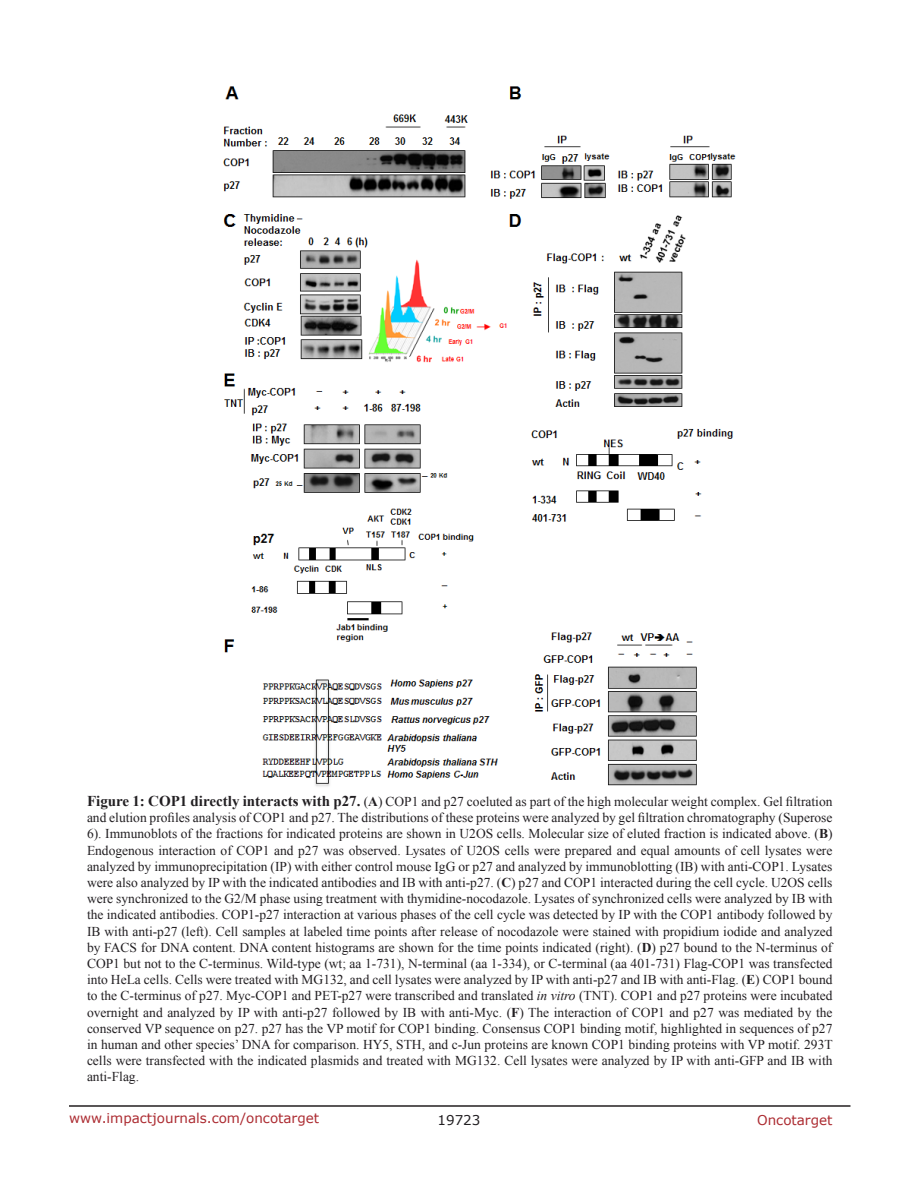
<style>
.page{position:relative;width:918px;height:1188px;background:#fff}
.page>*{position:absolute;margin:0;border:0;box-sizing:border-box;transform-origin:0 0}
.FigureText{font:13.5px/16.2px "Times New Roman";color:#221f22;text-align:justify}
.t1{font:13.5px "Verdana";color:#ac2b31}
.t2{font:13.5px "Verdana";color:#221f22}
.s1{font-weight:700;font-size:15px}
.s2{font-weight:700}
.s3{font-style:italic}
</style>
<div class="page">
<hr style="left:69px;top:1105px;width:781px;height:2px;background:#231f20">
<img style="left:223px;top:86px;width:513px;height:701px">
<p class="FigureText" style="left:87px;top:793px;width:747px"><span class="s1">Figure 1: COP1 directly interacts with p27.</span> (<span class="s2">A</span>) COP1 and p27 coeluted as part of the high molecular weight complex. Gel filtration and elution profiles analysis of COP1 and p27. The distributions of these proteins were analyzed by gel filtration chromatography (Superose 6). Immunoblots of the fractions for indicated proteins are shown in U2OS cells. Molecular size of eluted fraction is indicated above. (<span class="s2">B</span>)<br>Endogenous interaction of COP1 and p27 was observed. Lysates of U2OS cells were prepared and equal amounts of cell lysates were analyzed by immunoprecipitation (IP) with either control mouse IgG or p27 and analyzed by immunoblotting (IB) with anti-COP1. Lysates were also analyzed by IP with the indicated antibodies and IB with anti-p27. (<span class="s2">C</span>) p27 and COP1 interacted during the cell cycle. U2OS cells were synchronized to the G2/M phase using treatment with thymidine-nocodazole. Lysates of synchronized cells were analyzed by IB with the indicated antibodies. COP1-p27 interaction at various phases of the cell cycle was detected by IP with the COP1 antibody followed by IB with anti-p27 (left). Cell samples at labeled time points after release of nocodazole were stained with propidium iodide and analyzed by FACS for DNA content. DNA content histograms are shown for the time points indicated (right). (<span class="s2">D</span>) p27 bound to the N-terminus of COP1 but not to the C-terminus. Wild-type (wt; aa 1-731), N-terminal (aa 1-334), or C-terminal (aa 401-731) Flag-COP1 was transfected into HeLa cells. Cells were treated with MG132, and cell lysates were analyzed by IP with anti-p27 and IB with anti-Flag. (<span class="s2">E</span>) COP1 bound to the C-terminus of p27. Myc-COP1 and PET-p27 were transcribed and translated <span class="s3">in vitro</span> (TNT). COP1 and p27 proteins were incubated overnight and analyzed by IP with anti-p27 followed by IB with anti-Myc. (<span class="s2">F</span>) The interaction of COP1 and p27 was mediated by the conserved VP sequence on p27. p27 has the VP motif for COP1 binding. Consensus COP1 binding motif, highlighted in sequences of p27 in human and other species’ DNA for comparison. HY5, STH, and c-Jun proteins are known COP1 binding proteins with VP motif. 293T cells were transfected with the indicated plasmids and treated with MG132. Cell lysates were analyzed by IP with anti-GFP and IB with anti-Flag.</p>
<p class="t1" style="left:69px;top:1109px;width:252px">www.impactjournals.com/oncotarget</p>
<p class="t2" style="left:438px;top:1111px;width:44px">19723</p>
<p class="t1" style="left:757px;top:1111px;width:77px">Oncotarget</p>
</div>
